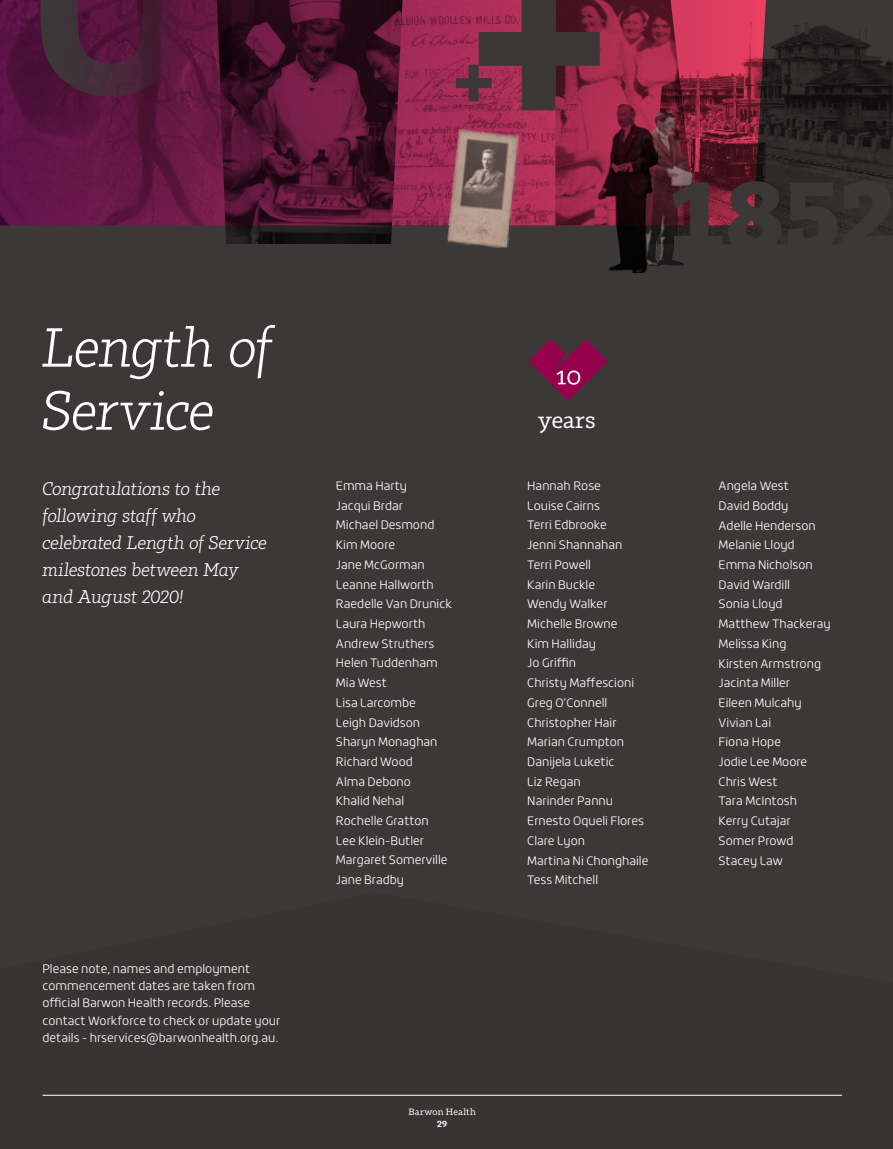
<style>
.page{position:relative;width:893px;height:1149px;background:#fff}
.page>*{position:absolute;margin:0;border:0;box-sizing:border-box;transform-origin:0 0}
.t1{font:italic 300 54px/63px "Tabac Slab";letter-spacing:-.015em;color:#fff}
.t2{font:22.5px "Tabac Slab";letter-spacing:-.005em;color:#fff}
.t3{font:italic 300 18px/27px "Tabac Slab";letter-spacing:-.015em;color:#fff}
.t4{font:300 12px/19.6px "Roihu";color:#fff}
.t5{font:9px "Tabac Slab";letter-spacing:.02em;color:#fff}
.t6{font:600 9px "Tabac Slab";color:#fff}
</style>
<div class="page">
<div style="left:0;top:225px;width:698px;height:667px;background:#3c3838"></div>
<div style="left:698px;top:251px;width:195px;height:641px;background:#3c3838"></div>
<div style="left:0;top:892px;width:893px;height:256px;background:#383434"></div>
<svg style="left:528px;top:339px;width:80px;height:62px;background:#6b2146"></svg>
<hr style="left:43px;top:1094px;width:799px;height:1px;background:#fff">
<img style="left:892px;top:94px;width:1px;height:294px">
<img style="left:217px;top:0;width:186px;height:244px">
<img style="left:696px;top:0;width:196px;height:181px">
<img style="left:578px;top:0;width:118px;height:225px">
<img style="left:371px;top:0;width:207px;height:226px">
<img style="left:447px;top:127px;width:75px;height:124px">
<img style="left:0;top:0;width:232px;height:225px">
<svg style="left:456px;top:0;width:144px;height:110px;background:#6b2f41"></svg>
<svg style="left:40px;top:0;width:140px;height:97px;background:#4b1f39"></svg>
<img style="left:657px;top:112px;width:34px;height:153px">
<img style="left:599px;top:104px;width:58px;height:168px">
<svg style="left:672px;top:181px;width:221px;height:70px;background:#3f3234"></svg>
<h1 class="t1" style="left:43px;top:318px;width:232px">Length of<br>Service</h1>
<h3 class="t3" style="left:43px;top:475px;width:226px">Congratulations to the following staff who celebrated Length of Service milestones between May and August 2020!</h3>
<p class="t4" style="left:43px;top:959px;width:239px;line-height:17.2px">Please note, names and employment commencement dates are taken from official Barwon Health records. Please contact Workforce to check or update your details - hrservices@barwonhealth.org.au.</p>
<h2 class="t2" style="left:538px;top:409px;width:59px">years</h2>
<p class="t4" style="left:336px;top:476px;width:118px">Emma Harty<br>Jacqui Brdar<br>Michael Desmond<br>Kim Moore<br>Jane McGorman<br>Leanne Hallworth<br>Raedelle Van Drunick<br>Laura Hepworth<br>Andrew Struthers<br>Helen Tuddenham<br>Mia West<br>Lisa Larcombe<br>Leigh Davidson<br>Sharyn Monaghan<br>Richard Wood<br>Alma Debono<br>Khalid Nehal<br>Rochelle Gratton<br>Lee Klein-Butler<br>Margaret Somerville<br>Jane Bradby</p>
<p class="t4" style="left:527px;top:476px;width:123px">Hannah Rose<br>Louise Cairns<br>Terri Edbrooke<br>Jenni Shannahan<br>Terri Powell<br>Karin Buckle<br>Wendy Walker<br>Michelle Browne<br>Kim Halliday<br>Jo Griffin<br>Christy Maffescioni<br>Greg O’Connell<br>Christopher Hair<br>Marian Crumpton<br>Danijela Luketic<br>Liz Regan<br>Narinder Pannu<br>Ernesto Oqueli Flores<br>Clare Lyon<br>Martina Ni Chonghaile<br>Tess Mitchell</p>
<p class="t4" style="left:719px;top:476px;width:113px">Angela West<br>David Boddy<br>Adelle Henderson<br>Melanie Lloyd<br>Emma Nicholson<br>David Wardill<br>Sonia Lloyd<br>Matthew Thackeray<br>Melissa King<br>Kirsten Armstrong<br>Jacinta Miller<br>Eileen Mulcahy<br>Vivian Lai<br>Fiona Hope<br>Jodie Lee Moore<br>Chris West<br>Tara McIntosh<br>Kerry Cutajar<br>Somer Prowd<br>Stacey Law</p>
<p class="t5" style="left:409px;top:1106px;width:69px">Barwon Health</p>
<p class="t6" style="left:437px;top:1118px;width:12px">29</p>
</div>
